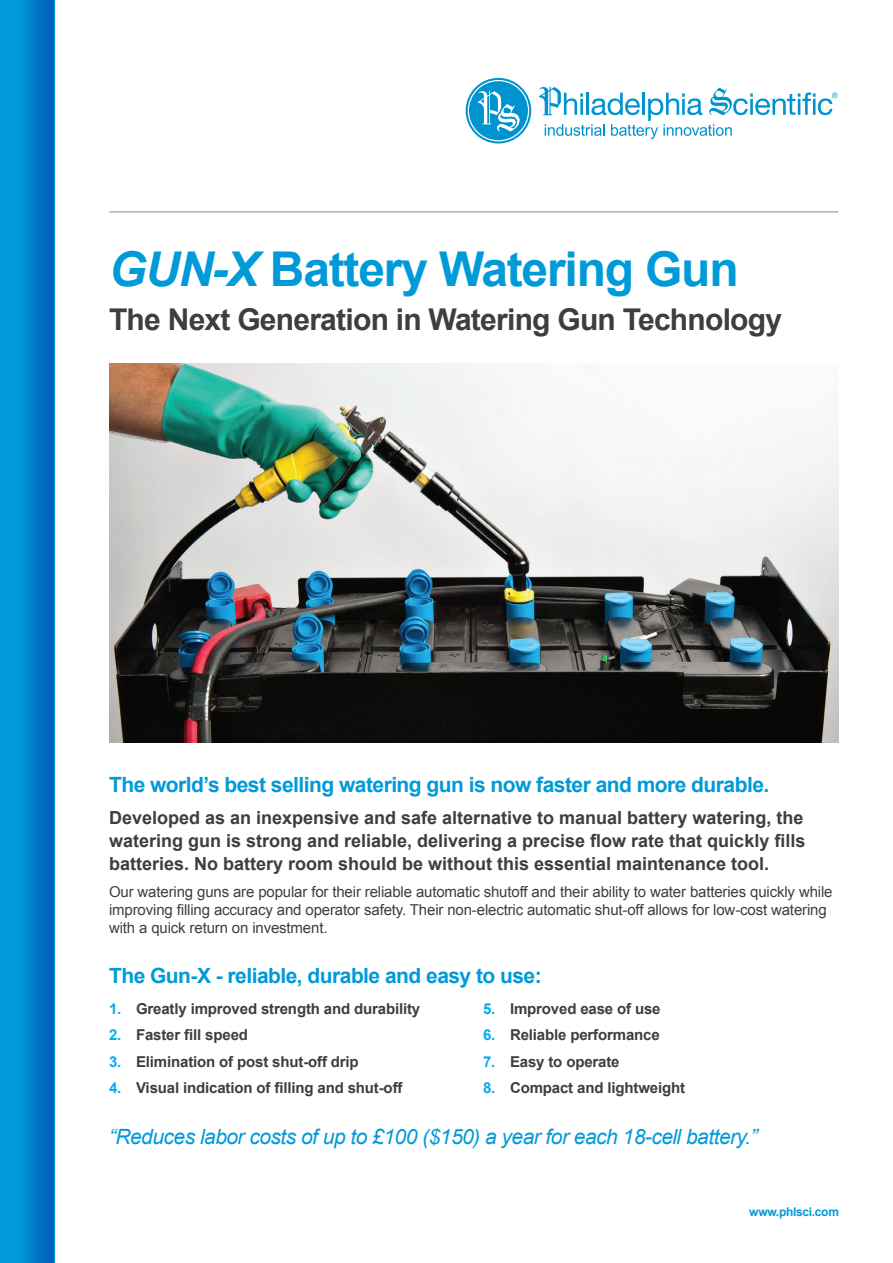
<style>
.page{position:relative;width:893px;height:1263px;background:#fff}
.page>*{position:absolute;margin:0;border:0;box-sizing:border-box;transform-origin:0 0}
.t1{font:700 48px "Arial";letter-spacing:-.025em;color:#009ad9}
.t2{font:700 30px "Arial";letter-spacing:-.025em;color:#3e3e3f}
.t3{font:700 21px "Arial";letter-spacing:-.025em;color:#009ad9}
.t4{font:italic 21px "Arial";letter-spacing:-.025em;color:#009ad9}
.t5{font:700 18px/23.2px "Arial";color:#3e3e3f;text-align:justify}
.t6{font:15px/18px "Arial";letter-spacing:-.01em;color:#3e3e3f}
.t7{font:700 15px "Arial";letter-spacing:-.01em;color:#3e3e3f}
.t8{font:700 12px "Arial";letter-spacing:-.025em;color:#009ad9}
.s1{font-style:italic}
.s2{color:#00aeef}
</style>
<div class="page">
<svg style="left:466px;top:78px;width:65px;height:66px"></svg>
<svg style="left:468px;top:80px;width:61px;height:61px"></svg>
<svg style="left:539px;top:87px;width:299px;height:52px"></svg>
<div style="left:0;top:0;width:54px;height:1263px;background:#009ad9"></div>
<svg style="left:25px;top:0;width:29px;height:1263px;background:#0073c5"></svg>
<hr style="left:110px;top:211px;width:728px;height:2px;background:#b0b1b5">
<img style="left:109px;top:364px;width:730px;height:378px">
<h1 class="t1" style="left:109px;top:237px;width:631px"><span class="s1">GUN-X</span> Battery Watering Gun</h1>
<h2 class="t2" style="left:109px;top:300px;width:675px">The Next Generation in Watering Gun Technology</h2>
<h3 class="t3" style="left:109px;top:771px;width:662px">The world’s best selling watering gun is now faster and more durable.</h3>
<p class="t5" style="left:109px;top:807px;width:698px">Developed as an inexpensive and safe alternative to manual battery watering, the watering gun is strong and reliable, delivering a precise flow rate that quickly fills batteries. No battery room should be without this essential maintenance tool.</p>
<p class="t6" style="left:109px;top:883px;width:725px">Our watering guns are popular for their reliable automatic shutoff and their ability to water batteries quickly while improving filling accuracy and operator safety. Their non-electric automatic shut-off allows for low-cost watering with a quick return on investment.</p>
<h3 class="t3" style="left:109px;top:961px;width:434px">The Gun-X - reliable, durable and easy to use:</h3>
<p class="t7" style="left:109px;top:998px;width:313px"><span class="s2">1.</span> Greatly improved strength and durability</p>
<p class="t7" style="left:109px;top:1025px;width:140px"><span class="s2">2.</span> Faster fill speed</p>
<p class="t7" style="left:109px;top:1051px;width:251px"><span class="s2">3.</span> Elimination of post shut-off drip</p>
<p class="t7" style="left:109px;top:1078px;width:295px"><span class="s2">4.</span> Visual indication of filling and shut-off</p>
<p class="t7" style="left:483px;top:998px;width:179px"><span class="s2">5.</span> Improved ease of use</p>
<p class="t7" style="left:483px;top:1025px;width:178px"><span class="s2">6.</span> Reliable performance</p>
<p class="t7" style="left:483px;top:1051px;width:138px"><span class="s2">7.</span> Easy to operate</p>
<p class="t7" style="left:483px;top:1078px;width:204px"><span class="s2">8.</span> Compact and lightweight</p>
<h3 class="t4" style="left:109px;top:1123px;width:650px">“Reduces labor costs of up to £100 ($150) a year for each 18-cell battery.”</h3>
<p class="t8" style="left:749px;top:1204px;width:91px">www.phlsci.com</p>
</div>
